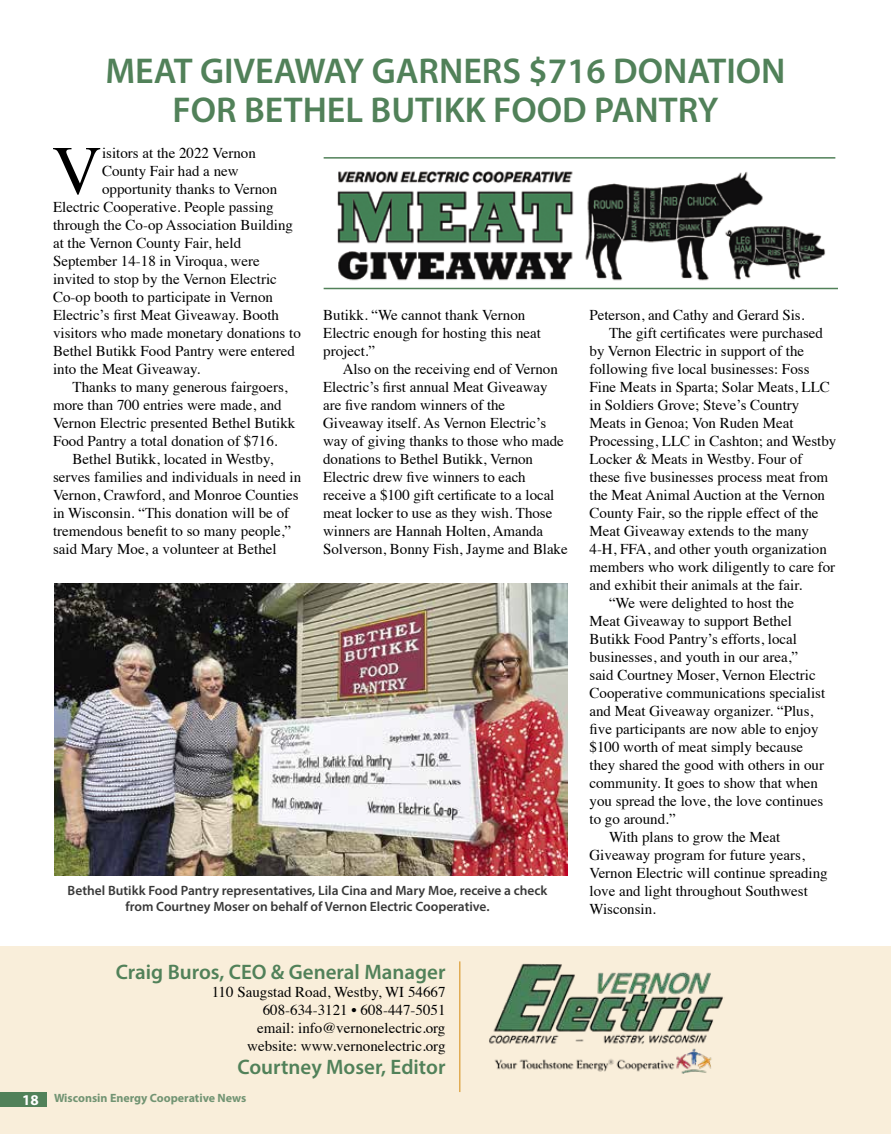
<style>
.page{position:relative;width:891px;height:1134px;background:#fff}
.page>*{position:absolute;margin:0;border:0;box-sizing:border-box;transform-origin:0 0}
.t1{font:69.45px "Times";color:#000}
.t2{font:600 36px/39px "Myriad Pro";color:#518159;text-align:center}
.t3{font:600 21px "Myriad Pro";color:#518159}
.t4{font:15px/18px "Times";color:#000}
.t5{font:600 13.5px/16.2px "Myriad Pro";color:#393939;text-align:center}
.t6{font:700 12px "Myriad Pro";color:#729473}
.s1{font-size:15px;color:#fff}
</style>
<div class="page">
<div style="left:0;top:946px;width:891px;height:188px;background:#f9eeda"></div>
<div style="left:0;top:1093px;width:46px;height:14px;background:#518159"></div>
<hr style="left:459px;top:961px;width:2px;height:131px;background:#e1ab53">
<img style="left:489px;top:963px;width:234px;height:111px">
<img style="left:54px;top:583px;width:514px;height:292px">
<img style="left:324px;top:158px;width:514px;height:130px">
<hr style="left:324px;top:288px;width:514px;height:1px;background:#518159">
<hr style="left:324px;top:157px;width:511px;height:2px;background:#518159">
<h2 class="t2" style="left:105px;top:50px;width:682px">MEAT GIVEAWAY GARNERS $716 DONATION<br>FOR BETHEL BUTIKK FOOD PANTRY</h2>
<h1 class="t1" style="left:52px;top:106px;width:52px">V</h1>
<p class="t4" style="left:102px;top:143px;width:155px">isitors at the 2022 Vernon</p>
<p class="t4" style="left:102px;top:161px;width:138px">County Fair had a new</p>
<p class="t4" style="left:102px;top:179px;width:177px">opportunity thanks to Vernon</p>
<p class="t4" style="left:53px;top:197px;width:222px">Electric Cooperative. People passing</p>
<p class="t4" style="left:53px;top:215px;width:242px">through the Co-op Association Building</p>
<p class="t4" style="left:53px;top:233px;width:190px">at the Vernon County Fair, held</p>
<p class="t4" style="left:53px;top:251px;width:208px">September 14-18 in Viroqua, were</p>
<p class="t4" style="left:53px;top:269px;width:225px">invited to stop by the Vernon Electric</p>
<p class="t4" style="left:53px;top:287px;width:222px">Co-op booth to participate in Vernon</p>
<p class="t4" style="left:53px;top:305px;width:228px">Electric’s first Meat Giveaway. Booth</p>
<p class="t4" style="left:53px;top:323px;width:249px">visitors who made monetary donations to</p>
<p class="t4" style="left:53px;top:341px;width:244px">Bethel Butikk Food Pantry were entered</p>
<p class="t4" style="left:53px;top:359px;width:149px">into the Meat Giveaway.</p>
<p class="t4" style="left:73px;top:377px;width:217px">Thanks to many generous fairgoers,</p>
<p class="t4" style="left:53px;top:395px;width:230px">more than 700 entries were made, and</p>
<p class="t4" style="left:53px;top:413px;width:244px">Vernon Electric presented Bethel Butikk</p>
<p class="t4" style="left:53px;top:431px;width:226px">Food Pantry a total donation of $716.</p>
<p class="t4" style="left:73px;top:449px;width:202px">Bethel Butikk, located in Westby,</p>
<p class="t4" style="left:53px;top:467px;width:250px">serves families and individuals in need in</p>
<p class="t4" style="left:53px;top:485px;width:247px">Vernon, Crawford, and Monroe Counties</p>
<p class="t4" style="left:53px;top:503px;width:238px">in Wisconsin. “This donation will be of</p>
<p class="t4" style="left:53px;top:521px;width:240px">tremendous benefit to so many people,”</p>
<p class="t4" style="left:53px;top:539px;width:225px">said Mary Moe, a volunteer at Bethel</p>
<p class="t4" style="left:323px;top:305px;width:219px">Butikk. “We cannot thank Vernon<br>Electric enough for hosting this neat project.”</p>
<p class="t4" style="left:323px;top:359px;width:246px;text-indent:20px">Also on the receiving end of Vernon Electric’s first annual Meat Giveaway are five random winners of the Giveaway itself. As Vernon Electric’s way of giving thanks to those who made donations to Bethel Butikk, Vernon Electric drew five winners to each receive a $100 gift certificate to a local meat locker to use as they wish. Those winners are Hannah Holten, Amanda Solverson, Bonny Fish, Jayme and Blake</p>
<p class="t5" style="left:68px;top:882px;width:481px">Bethel Butikk Food Pantry representatives, Lila Cina and Mary Moe, receive a check from Courtney Moser on behalf of Vernon Electric Cooperative.</p>
<h3 class="t3" style="left:116px;top:959px;width:331px">Craig Buros, CEO &amp; General Manager</h3>
<p class="t4" style="left:212px;top:982px;width:235px;text-align:right">110 Saugstad Road, Westby, WI 54667<br>608-634-3121 • 608-447-5051<br>email: info@vernonelectric.org website: www.vernonelectric.org</p>
<p class="t6" style="left:22px;top:1091px;width:226px"><span class="s1">18</span> Wisconsin Energy Cooperative News</p>
<h3 class="t3" style="left:237px;top:1053px;width:210px">Courtney Moser, Editor</h3>
<p class="t4" style="left:590px;top:305px;width:217px">Peterson, and Cathy and Gerard Sis.</p>
<p class="t4" style="left:609px;top:323px;width:216px">The gift certificates were purchased</p>
<p class="t4" style="left:590px;top:341px;width:216px">by Vernon Electric in support of the</p>
<p class="t4" style="left:590px;top:359px;width:222px">following five local businesses: Foss</p>
<p class="t4" style="left:590px;top:377px;width:242px">Fine Meats in Sparta; Solar Meats, LLC</p>
<p class="t4" style="left:590px;top:395px;width:211px">in Soldiers Grove; Steve’s Country</p>
<p class="t4" style="left:590px;top:413px;width:206px">Meats in Genoa; Von Ruden Meat</p>
<p class="t4" style="left:590px;top:431px;width:248px">Processing, LLC in Cashton; and Westby</p>
<p class="t4" style="left:590px;top:449px;width:214px">Locker &amp; Meats in Westby. Four of</p>
<p class="t4" style="left:590px;top:467px;width:240px">these five businesses process meat from</p>
<p class="t4" style="left:590px;top:485px;width:237px">the Meat Animal Auction at the Vernon</p>
<p class="t4" style="left:590px;top:503px;width:231px">County Fair, so the ripple effect of the</p>
<p class="t4" style="left:590px;top:521px;width:221px">Meat Giveaway extends to the many</p>
<p class="t4" style="left:590px;top:539px;width:239px">4-H, FFA, and other youth organization</p>
<p class="t4" style="left:590px;top:557px;width:247px">members who work diligently to care for</p>
<p class="t4" style="left:590px;top:575px;width:214px">and exhibit their animals at the fair.</p>
<p class="t4" style="left:609px;top:593px;width:187px">“We were delighted to host the</p>
<p class="t4" style="left:590px;top:611px;width:204px">Meat Giveaway to support Bethel</p>
<p class="t4" style="left:590px;top:629px;width:209px">Butikk Food Pantry’s efforts, local</p>
<p class="t4" style="left:590px;top:647px;width:210px">businesses, and youth in our area,”</p>
<p class="t4" style="left:590px;top:665px;width:228px">said Courtney Moser, Vernon Electric</p>
<p class="t4" style="left:590px;top:683px;width:237px">Cooperative communications specialist</p>
<p class="t4" style="left:590px;top:701px;width:225px">and Meat Giveaway organizer. “Plus,</p>
<p class="t4" style="left:590px;top:719px;width:231px">five participants are now able to enjoy</p>
<p class="t4" style="left:590px;top:737px;width:215px">$100 worth of meat simply because</p>
<p class="t4" style="left:590px;top:755px;width:236px">they shared the good with others in our</p>
<p class="t4" style="left:590px;top:773px;width:230px">community. It goes to show that when</p>
<p class="t4" style="left:590px;top:791px;width:235px">you spread the love, the love continues</p>
<p class="t4" style="left:590px;top:809px;width:88px">to go around.”</p>
<p class="t4" style="left:609px;top:827px;width:173px">With plans to grow the Meat</p>
<p class="t4" style="left:590px;top:845px;width:217px">Giveaway program for future years,</p>
<p class="t4" style="left:590px;top:863px;width:240px">Vernon Electric will continue spreading</p>
<p class="t4" style="left:590px;top:881px;width:220px">love and light throughout Southwest</p>
<p class="t4" style="left:590px;top:899px;width:68px">Wisconsin.</p>
</div>
